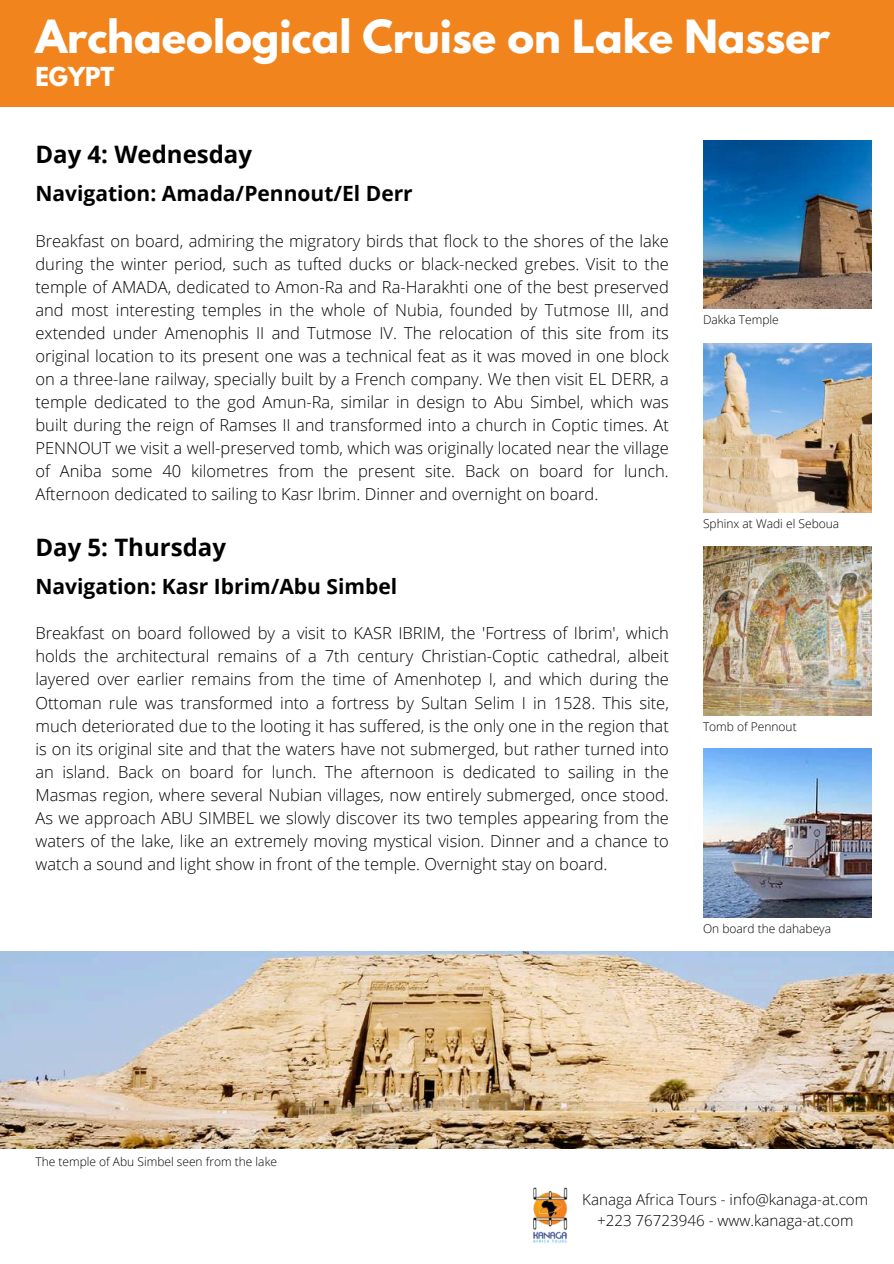
<style>
.page{position:relative;width:894px;height:1264px;background:#fff}
.page>*{position:absolute;margin:0;border:0;box-sizing:border-box;transform-origin:0 0}
.t1{font:700 40.5px "League Spartan";color:#fff}
.t2{font:700 24px "Open Sans";color:#000}
.t3{font:700 23.1px "League Spartan";color:#fff}
.t4{font:700 21px "Open Sans";color:#000}
.t5{font:300 16.5px/23px "Open Sans";color:#000;text-align:justify}
.t6{font:300 15.15px/21px "Open Sans";color:#000;text-align:center}
.t7{font:300 12px "Open Sans";color:#000}
</style>
<div class="page">
<img style="left:533px;top:1187px;width:35px;height:56px">
<img style="left:703px;top:140px;width:168px;height:169px">
<img style="left:703px;top:343px;width:168px;height:169px">
<div style="left:0;top:0;width:893px;height:106px;background:#f2841e"></div>
<img style="left:703px;top:546px;width:168px;height:169px">
<img style="left:703px;top:748px;width:168px;height:169px">
<img style="left:0;top:951px;width:893px;height:197px">
<h1 class="t1" style="left:35px;top:17px;width:795px">Archaeological Cruise on Lake Nasser</h1>
<h3 class="t3" style="left:35px;top:66px;width:80px">EGYPT</h3>
<h2 class="t2" style="left:35px;top:138px;width:218px">Day 4: Wednesday</h2>
<p class="t4" style="left:35px;top:179px;width:379px">Navigation: Amada/Pennout/El Derr</p>
<p class="t5" style="left:35px;top:229px;width:634px">Breakfast on board, admiring the migratory birds that flock to the shores of the lake during the winter period, such as tufted ducks or black-necked grebes. Visit to the temple of AMADA, dedicated to Amon-Ra and Ra-Harakhti one of the best preserved and most interesting temples in the whole of Nubia, founded by Tutmose III, and extended under Amenophis II and Tutmose IV. The relocation of this site from its original location to its present one was a technical feat as it was moved in one block on a three-lane railway, specially built by a French company. We then visit EL DERR, a temple dedicated to the god Amun-Ra, similar in design to Abu Simbel, which was built during the reign of Ramses II and transformed into a church in Coptic times. At PENNOUT we visit a well-preserved tomb, which was originally located near the village of Aniba some 40 kilometres from the present site. Back on board for lunch.<br>Afternoon dedicated to sailing to Kasr Ibrim. Dinner and overnight on board.</p>
<h2 class="t2" style="left:35px;top:530px;width:192px">Day 5: Thursday</h2>
<p class="t4" style="left:35px;top:571px;width:363px">Navigation: Kasr Ibrim/Abu Simbel</p>
<p class="t5" style="left:35px;top:621px;width:634px">Breakfast on board followed by a visit to KASR IBRIM, the 'Fortress of Ibrim', which holds the architectural remains of a 7th century Christian-Coptic cathedral, albeit layered over earlier remains from the time of Amenhotep I, and which during the Ottoman rule was transformed into a fortress by Sultan Selim I in 1528. This site, much deteriorated due to the looting it has suffered, is the only one in the region that is on its original site and that the waters have not submerged, but rather turned into an island. Back on board for lunch. The afternoon is dedicated to sailing in the Masmas region, where several Nubian villages, now entirely submerged, once stood.<br>As we approach ABU SIMBEL we slowly discover its two temples appearing from the waters of the lake, like an extremely moving mystical vision. Dinner and a chance to watch a sound and light show in front of the temple. Overnight stay on board.</p>
<p class="t7" style="left:702px;top:311px;width:77px">Dakka Temple</p>
<p class="t7" style="left:702px;top:515px;width:138px">Sphinx at Wadi el Seboua</p>
<p class="t7" style="left:702px;top:718px;width:95px">Tomb of Pennout</p>
<p class="t7" style="left:702px;top:920px;width:129px">On board the dahabeya</p>
<p class="t7" style="left:35px;top:1153px;width:243px">The temple of Abu Simbel seen from the lake</p>
<p class="t6" style="left:582px;top:1188px;width:287px">Kanaga Africa Tours - info@kanaga-at.com +223 76723946 - www.kanaga-at.com</p>
</div>
